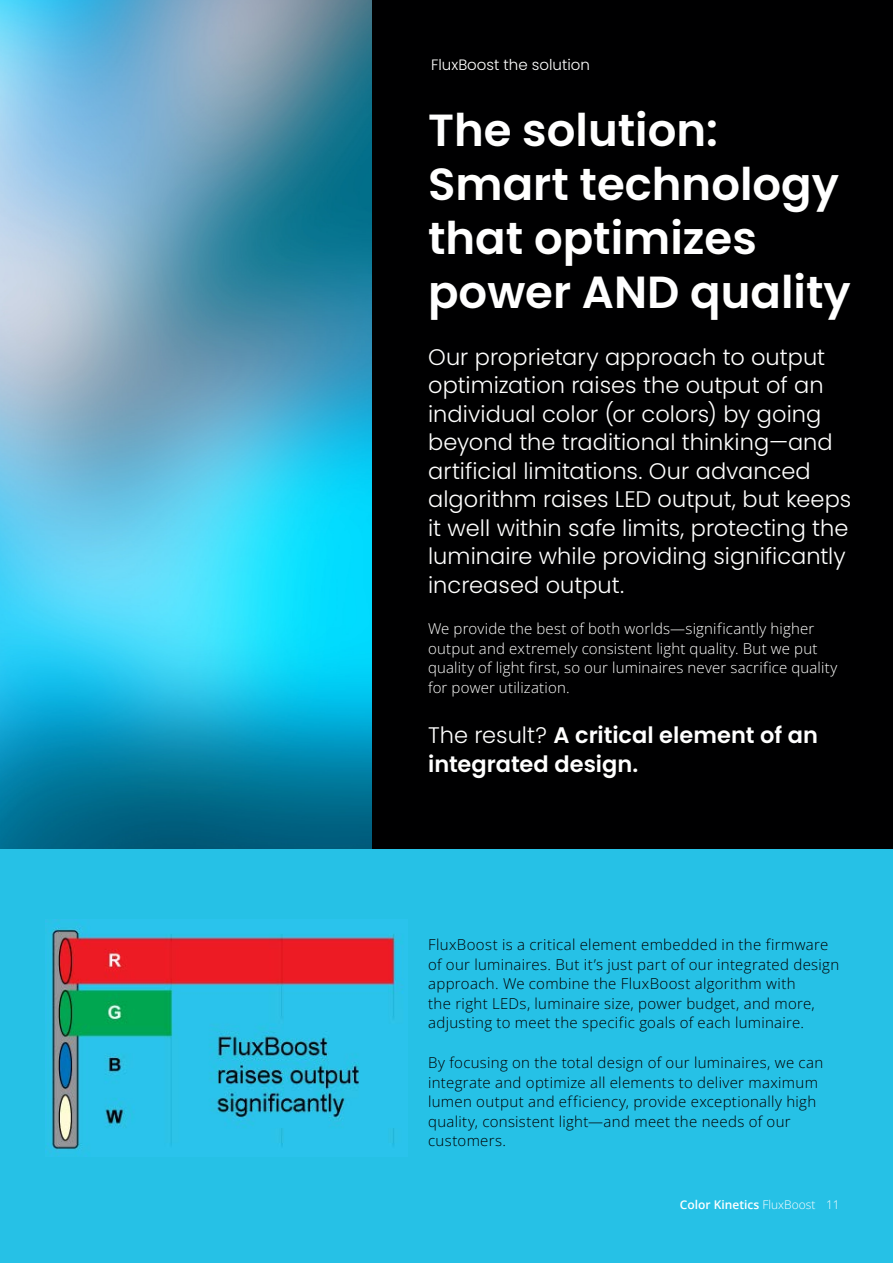
<style>
.page{position:relative;width:893px;height:1263px;background:#fff}
.page>*{position:absolute;margin:0;border:0;box-sizing:border-box;transform-origin:0 0}
.Body_Copy{font:600 45px/54px "Poppins";color:#fff}
.Body_Copy-2{font:300 22.5px/28.5px "Poppins";color:#fff}
.Body_Copy-3{font:600 22.5px/28.5px "Poppins";color:#fff}
.t1{font:15px/19.5px "Open Sans";letter-spacing:.02em;color:#000001}
.Body_Copy-4{font:15px/19.5px "Open Sans";letter-spacing:.01em;color:#fff}
.t2{font:300 15px "Poppins";color:#fff}
.t3{font:600 12px "Open Sans";color:#fff}
.t4{font:12px "Open Sans";color:#fff}
.s1{font-weight:300}
.s2{font-weight:400}
</style>
<div class="page">
<div style="left:0;top:0;width:893px;height:853px;background:#000001"></div>
<img style="left:0;top:0;width:372px;height:849px">
<div style="left:0;top:849px;width:893px;height:414px;background:#26c1e6"></div>
<img style="left:46px;top:920px;width:358px;height:237px">
<p class="t2" style="left:431px;top:56px;width:160px">FluxBoost the solution</p>
<p class="Body_Copy" style="left:428px;top:103px;width:424px">The solution:<br>Smart technology that optimizes power AND quality</p>
<p class="Body_Copy-2" style="left:428px;top:343px;width:425px">Our proprietary approach to output optimization raises the output of an individual color (or colors) by going beyond the traditional thinking—and artificial limitations. Our advanced algorithm raises LED output, but keeps it well within safe limits, protecting the luminaire while providing significantly increased output.</p>
<p class="Body_Copy-4" style="left:428px;top:619px;width:411px">We provide the best of both worlds—significantly higher output and extremely consistent light quality. But we put quality of light first, so our luminaires never sacrifice quality for power utilization.</p>
<p class="Body_Copy-3" style="left:428px;top:721px;width:391px"><span class="s1">The result?</span> A critical element of an integrated design.</p>
<p class="t1" style="left:428px;top:935px;width:413px">FluxBoost is a critical element embedded in the firmware of our luminaires. But it’s just part of our integrated design approach. We combine the FluxBoost algorithm with<br>the right LEDs, luminaire size, power budget, and more, adjusting to meet the specific goals of each luminaire.</p>
<p class="t1" style="left:428px;top:1052px;width:397px">By focusing on the total design of our luminaires, we can integrate and optimize all elements to deliver maximum lumen output and efficiency, provide exceptionally high quality, consistent light—and meet the needs of our customers.</p>
<p class="t3" style="left:680px;top:1196px;width:137px">Color Kinetics <span class="s2">FluxBoost</span></p>
<p class="t4" style="left:826px;top:1196px;width:15px">11</p>
</div>
